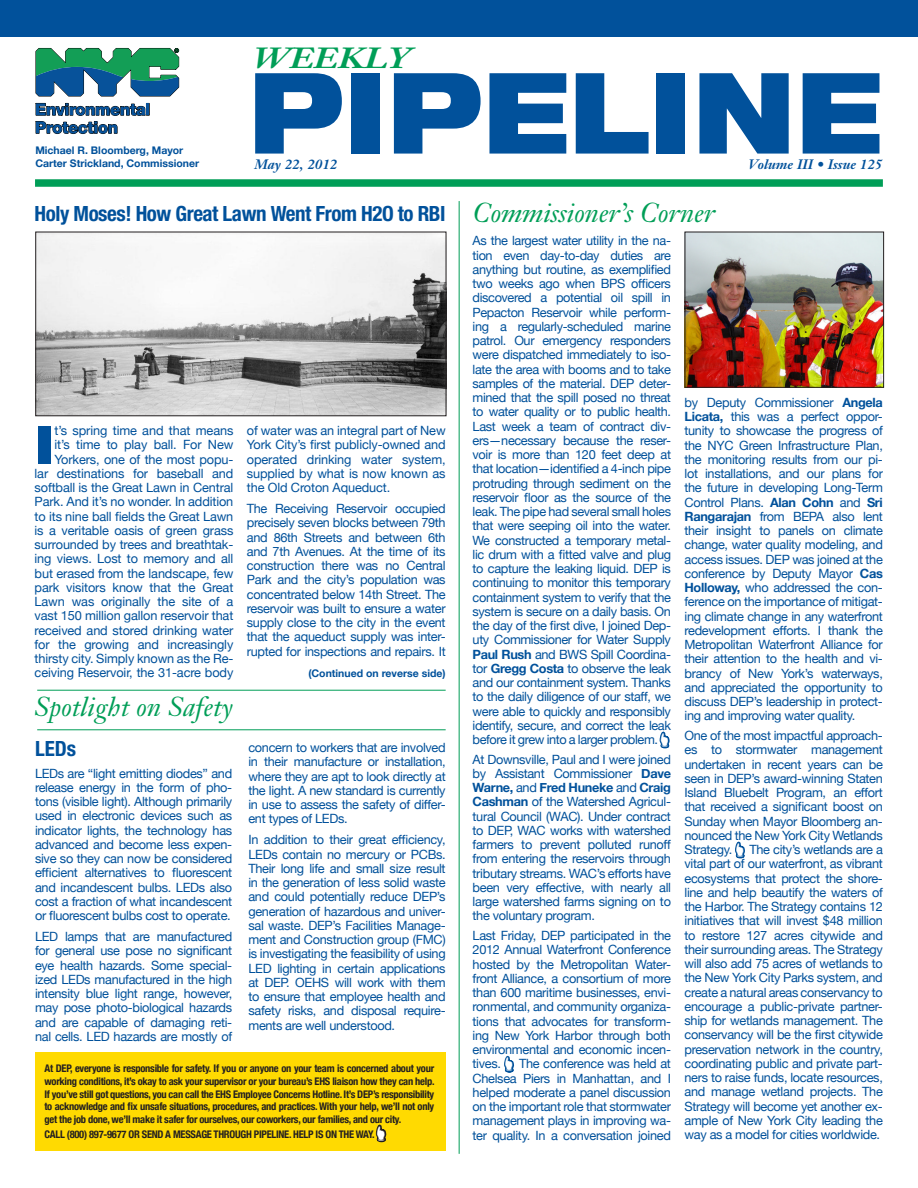
<style>
.page{position:relative;width:918px;height:1188px;background:#fff}
.page>*{position:absolute;margin:0;border:0;box-sizing:border-box;transform-origin:0 0}
.t1{font:900 expanded 112.5px "Helvetica Neue";color:#01519b;scale:.9 1}
.body{font:800 expanded 52.65px "Helvetica Neue";color:#01519b}
.t2{font:italic 700 28.8px "Janson Text";color:#009e57;scale:1.25 1}
.t3{font:italic 27px "Janson Text";color:#009e57}
.body-2{font:700 condensed 21px "Helvetica Neue";letter-spacing:-.02em;color:#01519b}
.t4{font:italic 700 13.5px "Janson Text";color:#01519b}
.body-3{font:12.75px/14.2px "Helvetica Neue";letter-spacing:-.025em;color:#01519b;text-align:justify}
.t5{font:700 condensed 10.5px/12.6px "Helvetica Neue";letter-spacing:-.025em;color:#231f20;text-align:justify}
.t6{font:700 10.5px "Helvetica Neue";color:#01519b}
.s1{font-weight:700}
</style>
<div class="page">
<svg style="left:35px;top:103px;width:114px;height:31px"></svg>
<svg style="left:35px;top:48px;width:144px;height:49px"></svg>
<div style="left:35px;top:179px;width:848px;height:8px;background:#009e57"></div>
<hr style="left:459px;top:201px;width:1px;height:953px;background:#009e57">
<div style="left:0;top:0;width:918px;height:36px;background:#01519b"></div>
<hr style="left:37px;top:690px;width:409px;height:1px;background:#009e57">
<hr style="left:37px;top:729px;width:409px;height:1px;background:#009e57">
<div style="left:35px;top:1052px;width:411px;height:99px;background:#ffda01"></div>
<img style="left:37px;top:234px;width:407px;height:180px">
<div style="left:35px;top:232px;width:411px;height:184px;border:1px solid #231f20"></div>
<img style="left:687px;top:234px;width:195px;height:152px">
<div style="left:685px;top:232px;width:199px;height:156px;border:1px solid #231f20"></div>
<svg style="left:659px;top:731px;width:11px;height:18px"></svg>
<svg style="left:504px;top:1055px;width:10px;height:18px"></svg>
<svg style="left:735px;top:841px;width:10px;height:18px"></svg>
<svg style="left:375px;top:1124px;width:12px;height:19px"></svg>
<p class="t6" style="left:35px;top:141px;width:150px">Michael R. Bloomberg, Mayor</p>
<p class="t6" style="left:35px;top:153px;width:165px">Carter Strickland, Commissioner</p>
<p class="t2" style="left:253px;top:39px;width:127px">WEEKLY</p>
<p class="t1" style="left:248px;top:40px;width:706px">PIPELINE</p>
<p class="t4" style="left:255px;top:155px;width:84px">May 22, 2012</p>
<p class="t4" style="left:748px;top:155px;width:136px">Volume III • Issue 125</p>
<p class="body-2" style="left:35px;top:201px;width:413px">Holy Moses! How Great Lawn Went From H2O to RBI</p>
<p class="body-3" style="left:35px;top:423px;width:200px;text-align:right">t’s spring time and that means<br>it’s time to play ball. For New Yorkers, one of the most popu-<br>lar destinations for baseball and softball is the Great Lawn in Central Park. And it’s no wonder. In addition to its nine ball fields the Great Lawn is a veritable oasis of green grass surrounded by trees and breathtak&shy;ing views. Lost to memory and all but erased from the landscape, few park visitors know that the Great Lawn was originally the site of a vast 150 million gallon reservoir that received and stored drinking water for the growing and increasingly thirsty city. Simply known as the Re&shy;ceiving Reservoir, the 31-acre body</p>
<p class="body-3" style="left:247px;top:423px;width:200px">of water was an integral part of New York City’s first publicly-owned and operated drinking water system, supplied by what is now known as the Old Croton Aqueduct.</p>
<p class="body" style="left:35px;top:411px;width:22px">I</p>
<p class="body-3" style="left:247px;top:501px;width:200px">The Receiving Reservoir occupied precisely seven blocks between 79th and 86th Streets and between 6th and 7th Avenues. At the time of its construction there was no Central Park and the city’s population was concentrated below 14th Street. The reservoir was built to ensure a water supply close to the city in the event that the aqueduct supply was inter&shy;rupted for inspections and repairs. It</p>
<p class="t6" style="left:308px;top:663px;width:139px">(Continued on reverse side)</p>
<p class="t3" style="left:35px;top:690px;width:200px">Spotlight on Safety</p>
<p class="body-2" style="left:35px;top:736px;width:43px">LEDs</p>
<p class="body-3" style="left:35px;top:765px;width:199px">LEDs are “light emitting diodes” and release energy in the form of pho&shy;tons (visible light). Although primarily used in electronic devices such as indicator lights, the technology has advanced and become less expen&shy;sive so they can now be considered efficient alternatives to fluorescent and incandescent bulbs. LEDs also cost a fraction of what incandescent or fluorescent bulbs cost to operate.</p>
<p class="body-3" style="left:35px;top:929px;width:199px">LED lamps that are manufactured for general use pose no significant eye health hazards. Some special&shy;ized LEDs manufactured in the high intensity blue light range, however, may pose photo-biological hazards and are capable of damaging reti&shy;nal cells. LED hazards are mostly of</p>
<p class="body-3" style="left:248px;top:740px;width:199px">concern to workers that are involved in their manufacture or installation, where they are apt to look directly at the light. A new standard is currently in use to assess the safety of differ&shy;ent types of LEDs.</p>
<p class="body-3" style="left:248px;top:832px;width:199px">In addition to their great efficiency, LEDs contain no mercury or PCBs.<br>Their long life and small size result in the generation of less solid waste and could potentially reduce DEP’s generation of hazardous and univer&shy;sal waste. DEP’s Facilities Manage&shy;ment and Construction group (FMC) is investigating the feasibility of using LED lighting in certain applications at DEP. OEHS will work with them to ensure that employee health and safety risks, and disposal require&shy;ments are well understood.</p>
<p class="t5" style="left:44px;top:1062px;width:392px">At DEP, everyone is responsible for safety. If you or anyone on your team is concerned about your working conditions, it’s okay to ask your supervisor or your bureau’s EHS liaison how they can help.<br>If you’ve still got questions, you can call the EHS Employee Concerns Hotline. It’s DEP’s responsibility to acknowledge and fix unsafe situations, procedures, and practices. With your help, we’ll not only get the job done, we’ll make it safer for ourselves, our coworkers, our families, and our city.</p>
<p class="t5" style="left:44px;top:1127px;width:332px">CALL (800) 897-9677 OR SEND A MESSAGE THROUGH PIPELINE. HELP IS ON THE WAY.</p>
<p class="t3" style="left:473px;top:196px;width:244px">Commissioner’s Corner</p>
<p class="body-3" style="left:473px;top:233px;width:200px">As the largest water utility in the na&shy;tion even day-to-day duties are anything but routine, as exemplified two weeks ago when BPS officers discovered a potential oil spill in Pepacton Reservoir while perform&shy;ing a regularly-scheduled marine patrol. Our emergency responders were dispatched immediately to iso&shy;late the area with booms and to take samples of the material. DEP deter&shy;mined that the spill posed no threat to water quality or to public health.<br>Last week a team of contract div&shy;ers—necessary because the reser&shy;voir is more than 120 feet deep at that location—identified a 4-inch pipe protruding through sediment on the reservoir floor as the source of the leak. The pipe had several small holes that were seeping oil into the water.<br>We constructed a temporary metal&shy;lic drum with a fitted valve and plug to capture the leaking liquid. DEP is continuing to monitor this temporary containment system to verify that the system is secure on a daily basis. On the day of the first dive, I joined Dep&shy;uty Commissioner for Water Supply <span class="s1">Paul Rush</span> and BWS Spill Coordina&shy;tor <span class="s1">Gregg Costa</span> to observe the leak and our containment system. Thanks to the daily diligence of our staff, we were able to quickly and responsibly identify, secure, and correct the leak before it grew into a larger problem.</p>
<p class="body-3" style="left:473px;top:751px;width:200px">At Downsville, Paul and I were joined by Assistant Commissioner <span class="s1">Dave Warne,</span> and <span class="s1">Fred Huneke</span> and <span class="s1">Craig Cashman</span> of the Watershed Agricul&shy;tural Council (WAC). Under contract to DEP, WAC works with watershed farmers to prevent polluted runoff from entering the reservoirs through tributary streams. WAC’s efforts have been very effective, with nearly all large watershed farms signing on to the voluntary program.</p>
<p class="body-3" style="left:473px;top:928px;width:200px">Last Friday, DEP participated in the 2012 Annual Waterfront Conference hosted by the Metropolitan Water&shy;front Alliance, a consortium of more than 600 maritime businesses, envi&shy;ronmental, and community organiza&shy;tions that advocates for transform&shy;ing New York Harbor through both environmental and economic incen&shy;tives.</p>
<p class="body-3" style="left:473px;top:1056px;width:200px;text-indent:46px">The conference was held at Chelsea Piers in Manhattan, and I helped moderate a panel discussion on the important role that stormwater management plays in improving wa&shy;ter quality. In a conversation joined</p>
<p class="body-3" style="left:685px;top:394px;width:200px">by Deputy Commissioner <span class="s1">Angela Licata,</span> this was a perfect oppor&shy;tunity to showcase the progress of the NYC Green Infrastructure Plan, the monitoring results from our pi&shy;lot installations, and our plans for the future in developing Long-Term Control Plans. <span class="s1">Alan Cohn</span> and <span class="s1">Sri Rangarajan</span> from BEPA also lent their insight to panels on climate change, water quality modeling, and access issues. DEP was joined at the conference by Deputy Mayor <span class="s1">Cas Holloway,</span> who addressed the con&shy;ference on the importance of mitigat&shy;ing climate change in any waterfront redevelopment efforts. I thank the Metropolitan Waterfront Alliance for their attention to the health and vi&shy;brancy of New York’s waterways, and appreciated the opportunity to discuss DEP’s leadership in protect&shy;ing and improving water quality.</p>
<p class="body-3" style="left:685px;top:727px;width:200px">One of the most impactful approach&shy;es to stormwater management undertaken in recent years can be seen in DEP’s award-winning Staten Island Bluebelt Program, an effort that received a significant boost on Sunday when Mayor Bloomberg an&shy;nounced the New York City Wetlands Strategy.</p>
<p class="body-3" style="left:685px;top:841px;width:200px;text-indent:65px">The city’s wetlands are a vital part of our waterfront, as vibrant ecosystems that protect the shore&shy;line and help beautify the waters of the Harbor. The Strategy contains 12 initiatives that will invest $48 million to restore 127 acres citywide and their surrounding areas. The Strategy will also add 75 acres of wetlands to the New York City Parks system, and create a natural areas conservancy to encourage a public-private partner&shy;ship for wetlands management. The conservancy will be the first citywide preservation network in the country, coordinating public and private part&shy;ners to raise funds, locate resources, and manage wetland projects. The Strategy will become yet another ex&shy;ample of New York City leading the way as a model for cities worldwide.</p>
</div>
